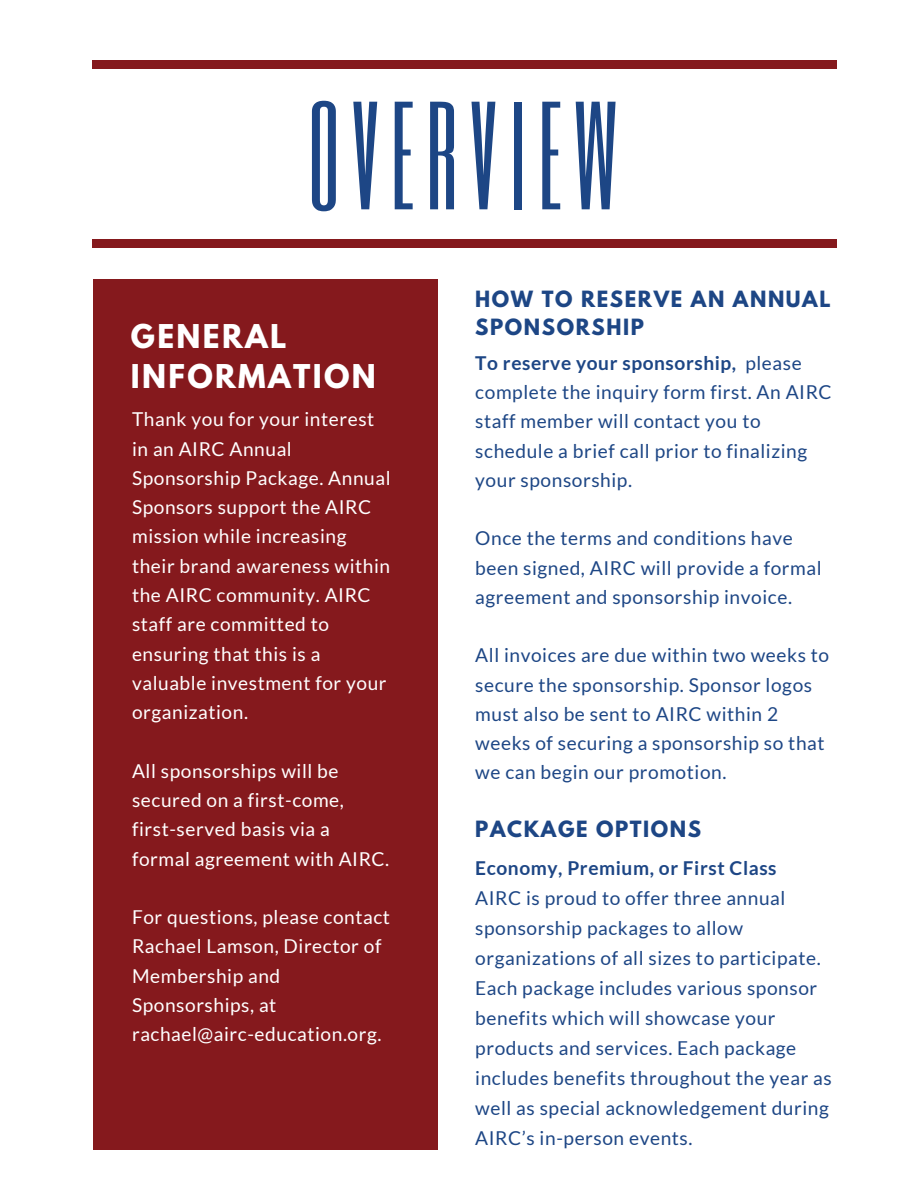
<style>
.page{position:relative;width:918px;height:1188px;background:#fff}
.page>*{position:absolute;margin:0;border:0;box-sizing:border-box;transform-origin:0 0}
.t1{font:127.65px "Six Caps";letter-spacing:.09em;color:#1d4685}
.t2{font:700 29.1px/40.3px "League Spartan";letter-spacing:.08em;color:#fff}
.t3{font:700 19.8px/27.6px "League Spartan";letter-spacing:.08em;color:#1d4685}
.t4{font:19.2px/29.2px "Lato";letter-spacing:.03em;color:#1d4685}
.t5{font:19.2px/29.2px "Lato";letter-spacing:.03em;color:#fff}
.t6{font:700 19.2px "Lato";letter-spacing:.03em;color:#1d4685}
.s1{font-weight:700}
</style>
<div class="page">
<div style="left:92px;top:61px;width:744px;height:8px;background:#85191d"></div>
<div style="left:93px;top:279px;width:344px;height:870px;background:#85191d"></div>
<div style="left:92px;top:239px;width:744px;height:8px;background:#85191d"></div>
<p class="t1" style="left:308px;top:68px;width:311px">OVERVIEW</p>
<h2 class="t2" style="left:131px;top:320px;width:246px">GENERAL<br>INFORMATION</h2>
<h1 class="t5" style="left:132px;top:404px;width:260px">Thank you for your interest in an AIRC Annual<br>Sponsorship Package. Annual<br>Sponsors support the AIRC mission while increasing their brand awareness within the AIRC community. AIRC staff are committed to ensuring that this is a valuable investment for your organization.</h1>
<p class="t5" style="left:132px;top:756px;width:259px">All sponsorships will be secured on a first-come, first-served basis via a formal agreement with AIRC.</p>
<p class="t5" style="left:132px;top:902px;width:260px">For questions, please contact<br>Rachael Lamson, Director of<br>Membership and<br>Sponsorships, at rachael@airc-education.org.</p>
<h3 class="t3" style="left:475px;top:288px;width:357px">HOW TO RESERVE AN ANNUAL<br>SPONSORSHIP</h3>
<p class="t4" style="left:475px;top:348px;width:358px"><span class="s1">To reserve your sponsorship,</span> please complete the inquiry form first. An AIRC staff member will contact you to schedule a brief call prior to finalizing your sponsorship.</p>
<p class="t4" style="left:475px;top:523px;width:348px">Once the terms and conditions have been signed, AIRC will provide a formal agreement and sponsorship invoice.</p>
<p class="t4" style="left:475px;top:640px;width:355px">All invoices are due within two weeks to secure the sponsorship. Sponsor logos must also be sent to AIRC within 2 weeks of securing a sponsorship so that we can begin our promotion.</p>
<p class="t3" style="left:475px;top:818px;width:227px">PACKAGE OPTIONS</p>
<p class="t6" style="left:475px;top:856px;width:303px">Economy, Premium, or First Class</p>
<p class="t4" style="left:475px;top:883px;width:358px;line-height:30px">AIRC is proud to offer three annual sponsorship packages to allow organizations of all sizes to participate.<br>Each package includes various sponsor benefits which will showcase your products and services. Each package includes benefits throughout the year as well as special acknowledgement during AIRC’s in-person events.</p>
</div>
